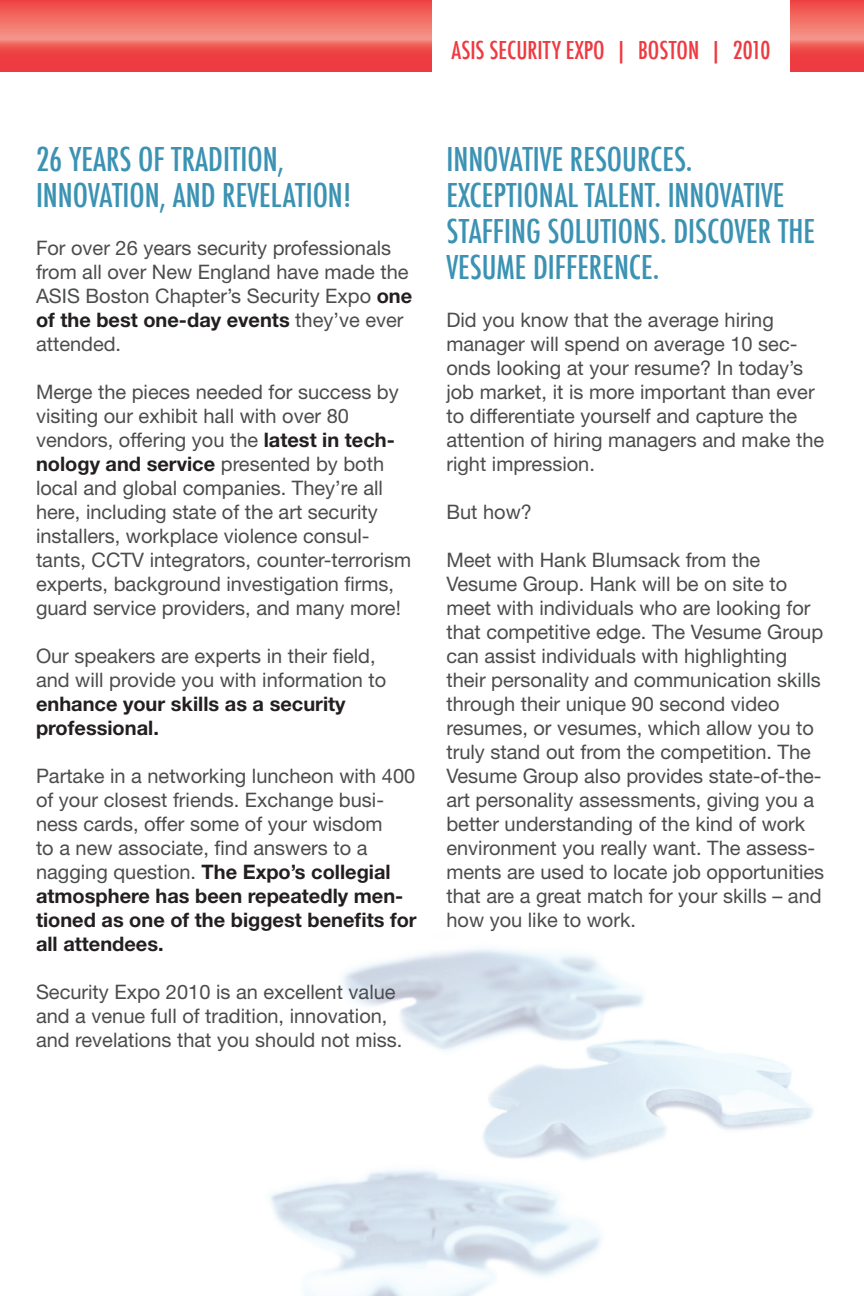
<style>
.page{position:relative;width:864px;height:1296px;background:#fff}
.page>*{position:absolute;margin:0;border:0;box-sizing:border-box;transform-origin:0 0}
.t1{font:500 condensed 32px/36px "Futura";color:#3b92b3}
.t2{font:500 condensed 24px "Futura";color:#ee3a41}
.t3{font:20px/24px "Helvetica Neue";color:#4b4c4d}
.t4{font:700 20px/24px "Helvetica Neue";color:#231f20}
.s1{font-weight:700;color:#231f20}
</style>
<div class="page">
<svg style="left:0;top:0;width:864px;height:72px;background:#f05d5a"></svg>
<div style="left:432px;top:0;width:358px;height:116px;background:#fff"></div>
<p class="t2" style="left:452px;top:35px;width:320px">ASIS SECURITY EXPO | BOSTON | 2010</p>
<h1 class="t1" style="left:36px;top:141px;width:317px">26 YEARS OF TRADITION,<br>INNOVATION, AND REVELATION!</h1>
<p class="t3" style="left:36px;top:235px;width:378px">For over 26 years security professionals from all over New England have made the ASIS Boston Chapter’s Security Expo <span class="s1">one of the best one-day events</span> they’ve ever attended.</p>
<p class="t3" style="left:36px;top:379px;width:377px">Merge the pieces needed for success by visiting our exhibit hall with over 80 vendors, offering you the <span class="s1">latest in tech&shy;nology and service</span> presented by both local and global companies. They’re all here, including state of the art security installers, workplace violence consul&shy;tants, CCTV integrators, counter-terrorism experts, background investigation firms, guard service providers, and many more!</p>
<p class="t3" style="left:36px;top:643px;width:352px">Our speakers are experts in their field, and will provide you with information to</p>
<p class="t4" style="left:36px;top:691px;width:311px">enhance your skills as a security professional.</p>
<p class="t3" style="left:36px;top:763px;width:382px">Partake in a networking luncheon with 400 of your closest friends. Exchange busi&shy;ness cards, offer some of your wisdom<br>to a new associate, find answers to a nagging question. <span class="s1">The Expo’s collegial atmosphere has been repeatedly men&shy;tioned as one of the biggest benefits for all attendees.</span></p>
<p class="t3" style="left:36px;top:979px;width:368px">Security Expo 2010 is an excellent value and a venue full of tradition, innovation, and revelations that you should not miss.</p>
<h1 class="t1" style="left:446px;top:141px;width:370px">INNOVATIVE RESOURCES.<br>EXCEPTIONAL TALENT. INNOVATIVE<br>STAFFING SOLUTIONS. DISCOVER THE<br>VESUME DIFFERENCE.</h1>
<p class="t3" style="left:446px;top:307px;width:379px">Did you know that the average hiring manager will spend on average 10 sec&shy;onds looking at your resume? In today’s job market, it is more important than ever to differentiate yourself and capture the attention of hiring managers and make the right impression.</p>
<p class="t3" style="left:446px;top:499px;width:87px">But how?</p>
<p class="t3" style="left:446px;top:547px;width:379px">Meet with Hank Blumsack from the Vesume Group. Hank will be on site to meet with individuals who are looking for that competitive edge. The Vesume Group can assist individuals with highlighting their personality and communication skills through their unique 90 second video resumes, or vesumes, which allow you to truly stand out from the competition. The Vesume Group also provides state-of-the&shy;art personality assessments, giving you a better understanding of the kind of work environment you really want. The assess&shy;ments are used to locate job opportunities that are a great match for your skills – and how you like to work.</p>
</div>
